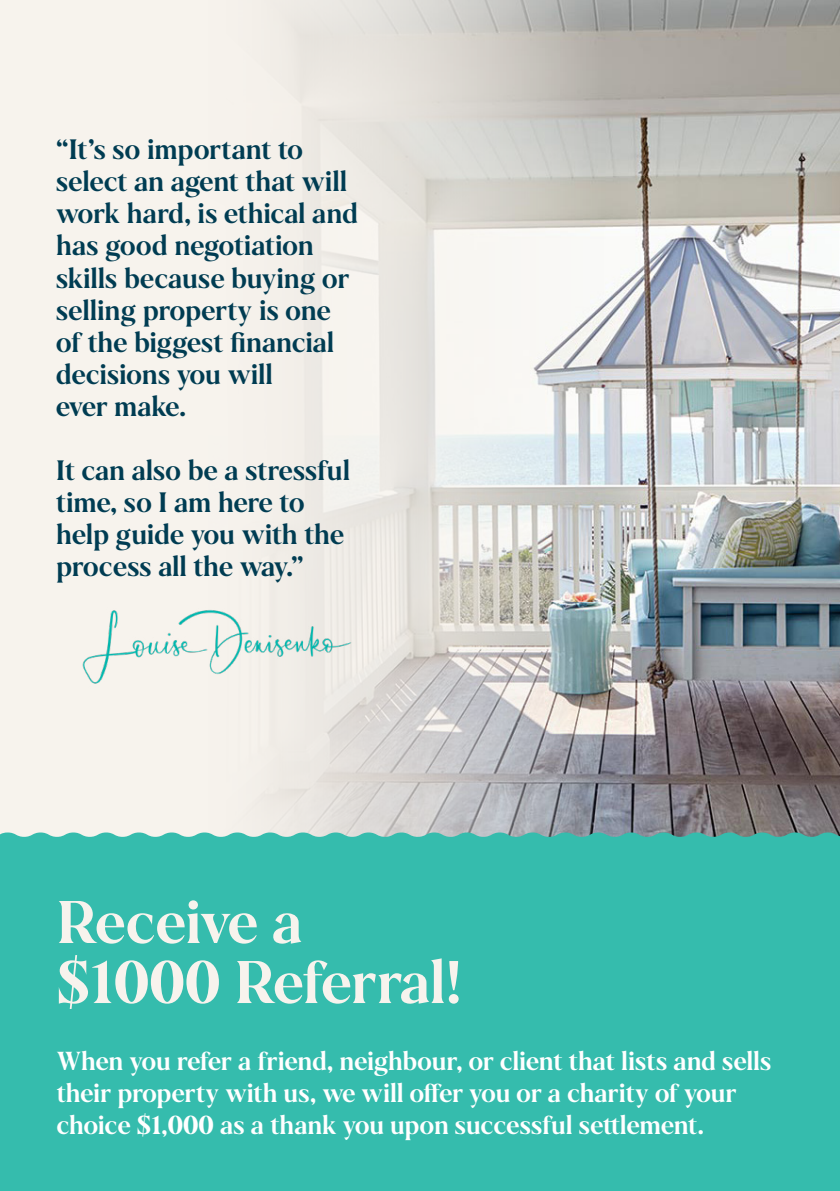
<style>
.page{position:relative;width:840px;height:1191px;background:#fff}
.page>*{position:absolute;margin:0;border:0;box-sizing:border-box;transform-origin:0 0}
.t1{font:60px/60px "Galonia";letter-spacing:-.01em;color:#f7f3ed}
.t2{font:28px/32px "Galonia";color:#003c52}
.t3{font:26px/32px "Galonia";color:#fff}
</style>
<div class="page">
<div style="left:0;top:0;width:839px;height:846px;background:#f7f3ed"></div>
<img style="left:264px;top:0;width:575px;height:832px">
<div style="left:0;top:832px;width:839px;height:359px;background:#35bcad"></div>
<img style="left:82px;top:590px;width:274px;height:105px">
<p class="t2" style="left:56px;top:133px;width:303px">“It’s so important to select an agent that will work hard, is ethical and has good negotiation skills because buying or selling property is one of the biggest financial decisions you will<br>ever make.</p>
<p class="t2" style="left:56px;top:453px;width:295px">It can also be a stressful time, so I am here to help guide you with the process all the way.”</p>
<h1 class="t1" style="left:57px;top:891px;width:405px">Receive a $1000 Referral!</h1>
<p class="t3" style="left:57px;top:1045px;width:715px">When you refer a friend, neighbour, or client that lists and sells their property with us, we will offer you or a charity of your choice $1,000 as a thank you upon successful settlement.</p>
</div>
